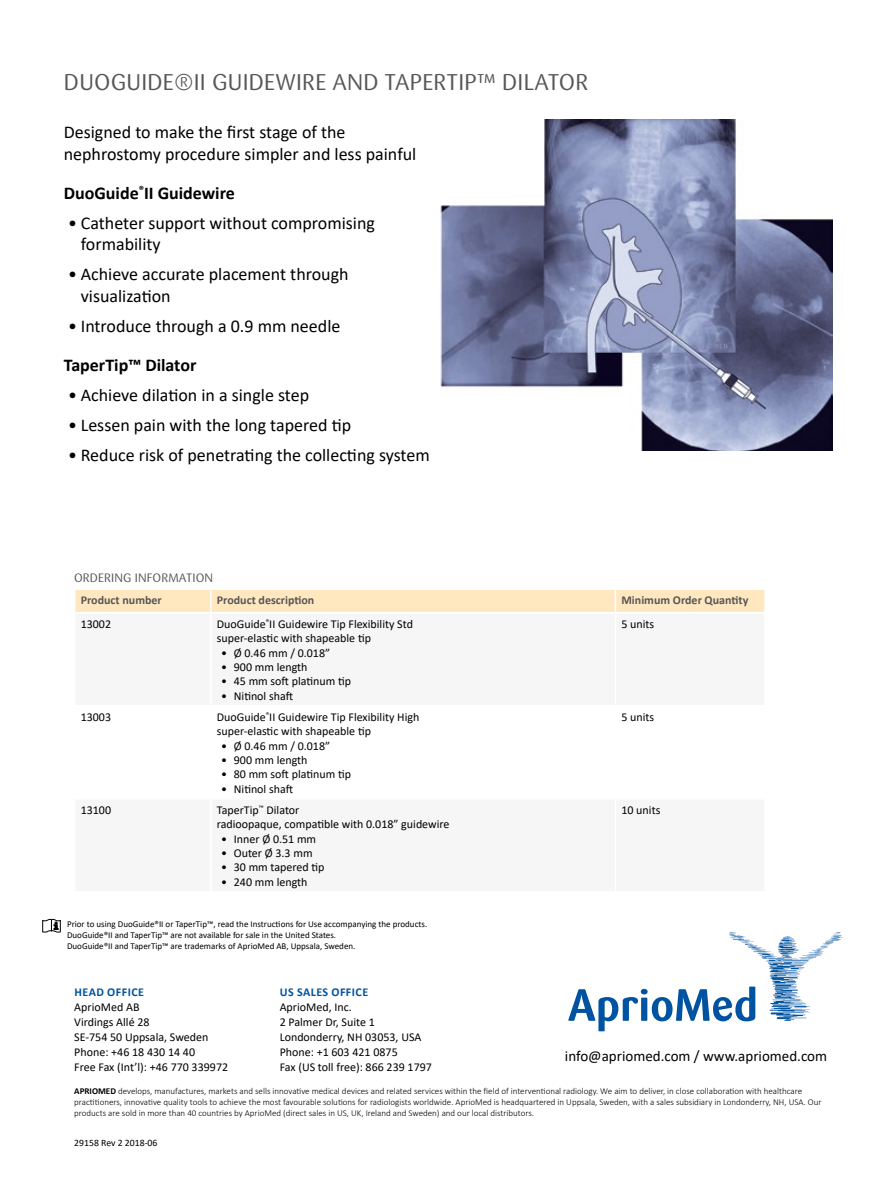
<style>
.page{position:relative;width:893px;height:1187px;background:#fff}
.page>*{position:absolute;margin:0;border:0;box-sizing:border-box;transform-origin:0 0}
.t1{font:22.5px "Sari OT";letter-spacing:.01em;color:#575756}
.t2{font:18px/21.6px "Calibri";color:#000}
.t3{font:700 18px "Calibri";color:#000}
.t4{font:15px "Calibri";color:#000}
.t5{font:12px/15px "Calibri";color:#000}
.t6{font:700 12px "Calibri";color:#575756}
.t7{font:700 12px "Calibri";letter-spacing:.04em;color:#0053a1}
.t8{font:12px "Sari OT";letter-spacing:.01em;color:#575756}
.t9{font:9.75px "Calibri";color:#000}
.t10{font:300 9px/10.8px "Calibri";color:#000}
.t11{font:9px/10.8px "Calibri";color:#000}
.s1{font-weight:700}
</style>
<div class="page">
<div style="left:75px;top:589px;width:689px;height:23px;background:#ffe7c0"></div>
<svg style="left:42px;top:918px;width:19px;height:14px"></svg>
<svg style="left:568px;top:932px;width:275px;height:99px"></svg>
<img style="left:440px;top:119px;width:393px;height:332px">
<h1 class="t1" style="left:64px;top:67px;width:526px">DUOGUIDE®II GUIDEWIRE AND TAPERTIP™ DILATOR</h1>
<h2 class="t2" style="left:64px;top:121px;width:354px">Designed to make the first stage of the nephrostomy procedure simpler and less painful</h2>
<h2 class="t3" style="left:64px;top:180px;width:173px">DuoGuide<sup>®</sup>II Guidewire</h2>
<h2 class="t2" style="left:81px;top:211px;width:296px;text-indent:-13px">• Catheter support without compromising formability</h2>
<h2 class="t2" style="left:81px;top:263px;width:269px;text-indent:-13px">• Achieve accurate placement through visualization</h2>
<h2 class="t2" style="left:68px;top:315px;width:274px">• Introduce through a 0.9 mm needle</h2>
<h2 class="t3" style="left:64px;top:352px;width:134px">TaperTip™ Dilator</h2>
<h2 class="t2" style="left:68px;top:383px;width:243px">• Achieve dilation in a single step</h2>
<h2 class="t2" style="left:68px;top:413px;width:285px">• Lessen pain with the long tapered tip</h2>
<h2 class="t2" style="left:68px;top:444px;width:363px">• Reduce risk of penetrating the collecting system</h2>
<p class="t8" style="left:74px;top:570px;width:141px">ORDERING INFORMATION</p>
<p class="t6" style="left:81px;top:591px;width:83px">Product number</p>
<p class="t6" style="left:217px;top:591px;width:99px">Product description</p>
<p class="t6" style="left:621px;top:591px;width:128px">Minimum Order Quantity</p>
<p class="t5" style="left:81px;top:616px;width:32px">13002</p>
<p class="t5" style="left:217px;top:616px;width:198px;line-height:14.4px">DuoGuide<sup>®</sup>II Guidewire Tip Flexibility Std super-elastic with shapeable tip</p>
<p class="t5" style="left:221px;top:644px;width:111px">• Ø 0.46 mm / 0.018”</p>
<p class="t5" style="left:221px;top:659px;width:88px">• 900 mm length</p>
<p class="t5" style="left:221px;top:673px;width:131px">• 45 mm soft platinum tip</p>
<p class="t5" style="left:221px;top:688px;width:74px">• Nitinol shaft</p>
<p class="t5" style="left:621px;top:616px;width:34px">5 units</p>
<p class="t5" style="left:81px;top:709px;width:32px">13003</p>
<p class="t5" style="left:217px;top:709px;width:204px;line-height:14.4px">DuoGuide<sup>®</sup>II Guidewire Tip Flexibility High super-elastic with shapeable tip</p>
<p class="t5" style="left:221px;top:737px;width:111px">• Ø 0.46 mm / 0.018”</p>
<p class="t5" style="left:221px;top:752px;width:88px">• 900 mm length</p>
<p class="t5" style="left:221px;top:766px;width:131px">• 80 mm soft platinum tip</p>
<p class="t5" style="left:221px;top:781px;width:74px">• Nitinol shaft</p>
<p class="t5" style="left:81px;top:802px;width:32px">13100</p>
<p class="t5" style="left:217px;top:802px;width:234px;line-height:14.4px">TaperTip<sup>™</sup> Dilator<br>radioopaque, compatible with 0.018” guidewire</p>
<p class="t5" style="left:221px;top:830px;width:97px">• Inner Ø 0.51 mm</p>
<p class="t5" style="left:221px;top:845px;width:93px">• Outer Ø 3.3 mm</p>
<p class="t5" style="left:221px;top:859px;width:105px">• 30 mm tapered tip</p>
<p class="t5" style="left:221px;top:874px;width:88px">• 240 mm length</p>
<p class="t5" style="left:621px;top:709px;width:34px">5 units</p>
<p class="t5" style="left:621px;top:802px;width:40px">10 units</p>
<p class="t11" style="left:67px;top:918px;width:362px">Prior to using DuoGuide®II or TaperTip™, read the Instructions for Use accompanying the products.<br>DuoGuide®II and TaperTip™ are not available for sale in the United States.<br>DuoGuide®II and TaperTip™ are trademarks of AprioMed AB, Uppsala, Sweden.</p>
<p class="t7" style="left:75px;top:983px;width:71px">HEAD OFFICE</p>
<p class="t5" style="left:74px;top:999px;width:155px">AprioMed AB<br>Virdings Allé 28<br>SE-754 50 Uppsala, Sweden<br>Phone: +46 18 430 14 40<br>Free Fax (Int’l): +46 770 339972</p>
<p class="t7" style="left:280px;top:983px;width:90px">US SALES OFFICE</p>
<p class="t5" style="left:280px;top:999px;width:154px">AprioMed, Inc.<br>2 Palmer Dr, Suite 1<br>Londonderry, NH 03053, USA<br>Phone: +1 603 421 0875<br>Fax (US toll free): 866 239 1797</p>
<p class="t10" style="left:74px;top:1085px;width:749px"><span class="s1">APRIOMED</span> develops, manufactures, markets and sells innovative medical devices and related services within the field of interventional radiology. We aim to deliver, in close collaboration with healthcare practitioners, innovative quality tools to achieve the most favourable solutions for radiologists worldwide. AprioMed is headquartered in Uppsala, Sweden, with a sales subsidiary in Londonderry, NH, USA. Our products are sold in more than 40 countries by AprioMed (direct sales in US, UK, Ireland and Sweden) and our local distributors.</p>
<p class="t4" style="left:565px;top:1045px;width:264px">info@apriomed.com / www.apriomed.com</p>
<p class="t9" style="left:74px;top:1135px;width:85px">29158 Rev 2 2018-06</p>
</div>
